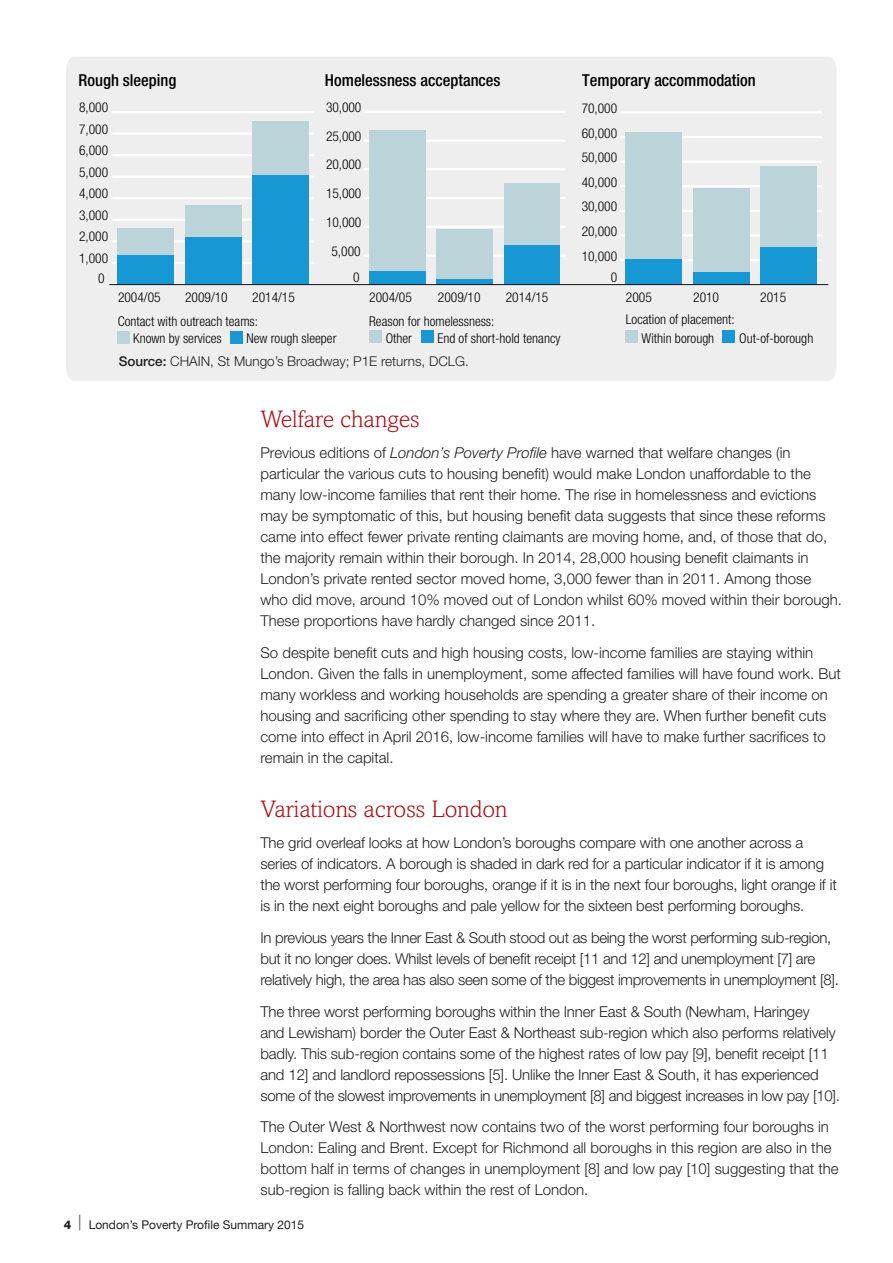
<style>
.page{position:relative;width:893px;height:1263px;background:#fff}
.page>*{position:absolute;margin:0;border:0;box-sizing:border-box;transform-origin:0 0}
.t1{font:300 24px "Amasis";color:#b00d15}
.t2{font:500 condensed 16.5px "Helvetica Neue";color:#000001}
.body{font:300 15px/21px "Helvetica Neue";color:#231f20}
.body-2{font:300 15px/21px "Helvetica Neue";letter-spacing:-.02em;color:#231f20}
.t3{font:300 condensed 13.5px/24.6px "Helvetica Neue";color:#000001}
.t4{font:300 13.5px "Helvetica Neue";color:#231f20}
.t5{font:12px "Helvetica Neue";color:#231f20}
.s1{font-weight:500}
.s2{font-style:italic}
.s3{font-weight:800}
.s4{font-weight:300;font-size:21px;color:#6c6d70}
</style>
<div class="page">
<div style="left:66px;top:57px;width:770px;height:324px;background:#eeeeef"></div>
<hr style="left:112px;top:262px;width:202px;height:2px;background:#fff">
<hr style="left:112px;top:240px;width:202px;height:2px;background:#fff">
<hr style="left:112px;top:219px;width:202px;height:2px;background:#fff">
<hr style="left:112px;top:197px;width:202px;height:2px;background:#fff">
<hr style="left:112px;top:176px;width:202px;height:2px;background:#fff">
<hr style="left:112px;top:154px;width:202px;height:2px;background:#fff">
<hr style="left:112px;top:132px;width:202px;height:3px;background:#fff">
<hr style="left:112px;top:111px;width:202px;height:2px;background:#fff">
<div style="left:118px;top:254px;width:56px;height:30px;background:#1897d5"></div>
<div style="left:185px;top:236px;width:56px;height:48px;background:#1897d5"></div>
<div style="left:252px;top:174px;width:56px;height:110px;background:#1897d5"></div>
<div style="left:118px;top:228px;width:56px;height:26px;background:#bbd4da"></div>
<div style="left:185px;top:205px;width:56px;height:31px;background:#bbd4da"></div>
<div style="left:252px;top:121px;width:56px;height:53px;background:#bbd4da"></div>
<div style="left:118px;top:332px;width:12px;height:12px;background:#bbd4da"></div>
<div style="left:230px;top:332px;width:12px;height:12px;background:#1897d5"></div>
<div style="left:369px;top:331px;width:12px;height:12px;background:#bbd4da"></div>
<div style="left:421px;top:331px;width:12px;height:12px;background:#1897d5"></div>
<div style="left:626px;top:331px;width:12px;height:12px;background:#bbd4da"></div>
<div style="left:723px;top:331px;width:12px;height:12px;background:#1897d5"></div>
<hr style="left:620px;top:259px;width:202px;height:2px;background:#fff">
<hr style="left:620px;top:234px;width:202px;height:3px;background:#fff">
<hr style="left:620px;top:210px;width:202px;height:2px;background:#fff">
<hr style="left:620px;top:185px;width:202px;height:2px;background:#fff">
<hr style="left:620px;top:161px;width:202px;height:2px;background:#fff">
<hr style="left:620px;top:136px;width:202px;height:2px;background:#fff">
<hr style="left:620px;top:111px;width:202px;height:3px;background:#fff">
<div style="left:626px;top:258px;width:56px;height:27px;background:#1897d5"></div>
<div style="left:693px;top:272px;width:56px;height:13px;background:#1897d5"></div>
<div style="left:760px;top:246px;width:56px;height:39px;background:#1897d5"></div>
<div style="left:760px;top:166px;width:56px;height:80px;background:#bbd4da"></div>
<div style="left:626px;top:132px;width:56px;height:126px;background:#bbd4da"></div>
<div style="left:693px;top:189px;width:56px;height:83px;background:#bbd4da"></div>
<hr style="left:364px;top:254px;width:201px;height:3px;background:#fff">
<hr style="left:364px;top:226px;width:201px;height:2px;background:#fff">
<hr style="left:364px;top:197px;width:201px;height:2px;background:#fff">
<hr style="left:364px;top:168px;width:201px;height:2px;background:#fff">
<hr style="left:364px;top:139px;width:201px;height:3px;background:#fff">
<hr style="left:364px;top:111px;width:201px;height:2px;background:#fff">
<div style="left:369px;top:271px;width:56px;height:13px;background:#1897d5"></div>
<div style="left:436px;top:279px;width:56px;height:5px;background:#1897d5"></div>
<div style="left:504px;top:245px;width:56px;height:39px;background:#1897d5"></div>
<div style="left:369px;top:131px;width:56px;height:140px;background:#bbd4da"></div>
<div style="left:436px;top:230px;width:56px;height:49px;background:#bbd4da"></div>
<div style="left:504px;top:183px;width:56px;height:62px;background:#bbd4da"></div>
<hr style="left:109px;top:284px;width:719px;height:1px;background:#0e1214">
<p class="t2" style="left:79px;top:70px;width:99px">Rough sleeping</p>
<p class="t3" style="left:79px;top:95px;width:31px">8,000</p>
<p class="t3" style="left:79px;top:117px;width:31px">7,000</p>
<p class="t3" style="left:79px;top:138px;width:31px">6,000</p>
<p class="t3" style="left:79px;top:160px;width:31px">5,000</p>
<p class="t3" style="left:79px;top:181px;width:31px">4,000</p>
<p class="t3" style="left:79px;top:203px;width:31px">3,000</p>
<p class="t3" style="left:79px;top:224px;width:31px">2,000</p>
<p class="t3" style="left:79px;top:246px;width:31px">1,000</p>
<p class="t2" style="left:325px;top:71px;width:177px">Homelessness acceptances</p>
<p class="t3" style="left:326px;top:95px;width:37px">30,000</p>
<p class="t3" style="left:326px;top:123px;width:37px">25,000</p>
<p class="t3" style="left:326px;top:152px;width:37px">20,000</p>
<p class="t3" style="left:326px;top:181px;width:37px">15,000</p>
<p class="t3" style="left:326px;top:210px;width:37px">10,000</p>
<p class="t3" style="left:331px;top:238px;width:31px">5,000</p>
<p class="t2" style="left:582px;top:71px;width:175px">Temporary accommodation</p>
<p class="t3" style="left:582px;top:96px;width:37px">70,000</p>
<p class="t3" style="left:582px;top:120px;width:37px">60,000</p>
<p class="t3" style="left:582px;top:145px;width:37px">50,000</p>
<p class="t3" style="left:582px;top:170px;width:37px">40,000</p>
<p class="t3" style="left:582px;top:194px;width:37px">30,000</p>
<p class="t3" style="left:582px;top:219px;width:37px">20,000</p>
<p class="t3" style="left:582px;top:243px;width:37px">10,000</p>
<p class="t3" style="left:98px;top:266px;width:8px">0</p>
<p class="t3" style="left:353px;top:265px;width:8px">0</p>
<p class="t3" style="left:611px;top:265px;width:8px">0</p>
<p class="t3" style="left:118px;top:284px;width:179px;text-indent:134px">2014/15<br>Contact with outreach teams:</p>
<p class="t3" style="left:118px;top:284px;width:44px">2004/05</p>
<p class="t3" style="left:185px;top:284px;width:44px">2009/10</p>
<p class="t3" style="left:369px;top:284px;width:44px">2004/05</p>
<p class="t3" style="left:438px;top:284px;width:44px">2009/10</p>
<p class="t3" style="left:506px;top:284px;width:44px">2014/15</p>
<p class="t3" style="left:369px;top:309px;width:127px">Reason for homelessness:</p>
<p class="t3" style="left:626px;top:284px;width:27px">2005</p>
<p class="t3" style="left:693px;top:284px;width:27px">2010</p>
<p class="t3" style="left:760px;top:284px;width:27px">2015</p>
<p class="t3" style="left:626px;top:307px;width:110px">Location of placement:</p>
<p class="t3" style="left:133px;top:325px;width:90px">Known by services</p>
<p class="t3" style="left:247px;top:325px;width:91px">New rough sleeper</p>
<p class="t3" style="left:386px;top:325px;width:28px">Other</p>
<p class="t3" style="left:437px;top:325px;width:124px">End of short-hold tenancy</p>
<p class="t3" style="left:642px;top:325px;width:74px">Within borough</p>
<p class="t3" style="left:739px;top:325px;width:76px">Out-of-borough</p>
<p class="t4" style="left:119px;top:353px;width:352px"><span class="s1">Source:</span> CHAIN, St Mungo’s Broadway; P1E returns, DCLG.</p>
<p class="t1" style="left:260px;top:405px;width:161px">Welfare changes</p>
<p class="body" style="left:260px;top:442px;width:583px">Previous editions of <span class="s2">London’s Poverty Profile</span> have warned that welfare changes (in particular the various cuts to housing benefit) would make London unaffordable to the many low-income families that rent their home. The rise in homelessness and evictions may be symptomatic of this, but housing benefit data suggests that since these reforms came into effect fewer private renting claimants are moving home, and, of those that do, the majority remain within their borough. In 2014, 28,000 housing benefit claimants in London’s private rented sector moved home, 3,000 fewer than in 2011. Among those who did move, around 10% moved out of London whilst 60% moved within their borough.<br>These proportions have hardly changed since 2011.</p>
<p class="body" style="left:260px;top:642px;width:582px">So despite benefit cuts and high housing costs, low-income families are staying within London. Given the falls in unemployment, some affected families will have found work. But many workless and working households are spending a greater share of their income on housing and sacrificing other spending to stay where they are. When further benefit cuts come into effect in April 2016, low-income families will have to make further sacrifices to remain in the capital.</p>
<p class="t1" style="left:260px;top:795px;width:248px">Variations across London</p>
<p class="body" style="left:260px;top:832px;width:578px">The grid overleaf looks at how London’s boroughs compare with one another across a series of indicators. A borough is shaded in dark red for a particular indicator if it is among the worst performing four boroughs, orange if it is in the next four boroughs, light orange if it is in the next eight boroughs and pale yellow for the sixteen best performing boroughs.</p>
<p class="body-2" style="left:260px;top:927px;width:580px">In previous years the Inner East &amp; South stood out as being the worst performing sub-region, but it no longer does. Whilst levels of benefit receipt [11 and 12] and unemployment [7] are relatively high, the area has also seen some of the biggest improvements in unemployment [8].</p>
<p class="body" style="left:260px;top:1000px;width:581px">The three worst performing boroughs within the Inner East &amp; South (Newham, Haringey<br>and Lewisham) border the Outer East &amp; Northeast sub-region which also performs relatively badly. This sub-region contains some of the highest rates of low pay [9], benefit receipt [11 and 12] and landlord repossessions [5]. Unlike the Inner East &amp; South, it has experienced some of the slowest improvements in unemployment [8] and biggest increases in low pay [10].</p>
<p class="body" style="left:260px;top:1116px;width:580px">The Outer West &amp; Northwest now contains two of the worst performing four boroughs in London: Ealing and Brent. Except for Richmond all boroughs in this region are also in the bottom half in terms of changes in unemployment [8] and low pay [10] suggesting that the sub-region is falling back within the rest of London.</p>
<p class="t5" style="left:64px;top:1215px;width:242px"><span class="s3">4</span> <span class="s4">|</span> London’s Poverty Profile Summary 2015</p>
</div>
